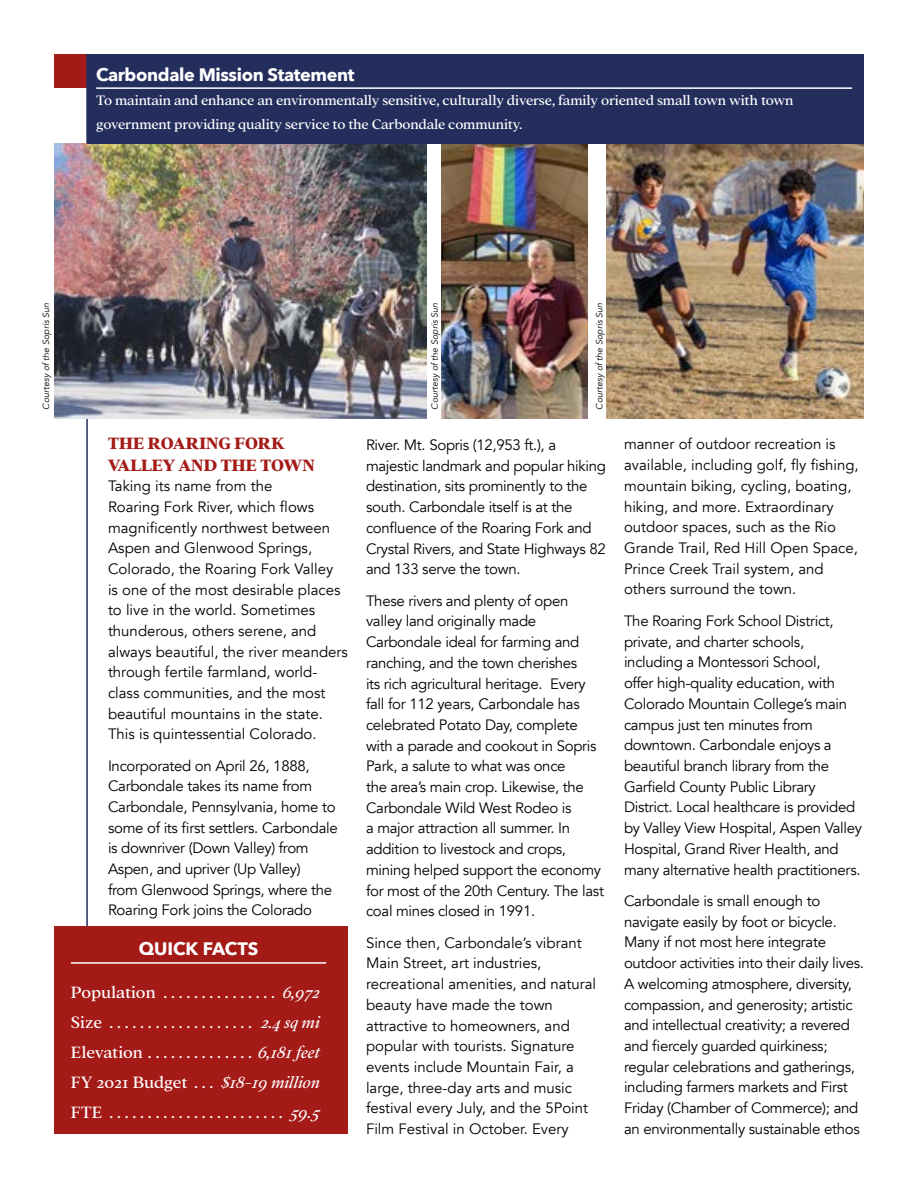
<style>
.page{position:relative;width:918px;height:1188px;background:#fff}
.page>*{position:absolute;margin:0;border:0;box-sizing:border-box;transform-origin:0 0}
.t1{font:18px/30px "Addington CF";letter-spacing:-.005em;color:#fff;text-align:justify}
.t2{font:800 18px/22px "Addington CF";letter-spacing:.01em;color:#a41a17}
.t3{font:700 18px "Avenir Next";letter-spacing:-.02em;color:#fff}
.t4{font:700 18px "Avenir Next";color:#fff}
.t5{font:15px/20.7px "Avenir";letter-spacing:-.02em;color:#000}
.t6{font:15px/20.7px "Avenir";color:#000}
.t7{font:15px/24px "Addington CF";letter-spacing:-.015em;color:#fff}
.t8{font:italic 9px "Avenir";color:#000}
.s1{font-style:italic}
</style>
<div class="page">
<div style="left:54px;top:54px;width:33px;height:33px;background:#a41a17"></div>
<hr style="left:86px;top:54px;width:2px;height:1080px;background:#242e5d">
<div style="left:54px;top:927px;width:294px;height:207px;background:#a41a17"></div>
<hr style="left:71px;top:962px;width:255px;height:2px;background:#fff">
<img style="left:54px;top:144px;width:373px;height:274px">
<img style="left:442px;top:144px;width:146px;height:274px">
<img style="left:606px;top:144px;width:258px;height:274px">
<div style="left:88px;top:54px;width:776px;height:90px;background:#242e5d"></div>
<hr style="left:96px;top:87px;width:756px;height:2px;background:#fff">
<p class="t3" style="left:96px;top:59px;width:260px">Carbondale Mission Statement</p>
<p class="t7" style="left:96px;top:88px;width:699px">To maintain and enhance an environmentally sensitive, culturally diverse, family oriented small town with town government providing quality service to the Carbondale community.</p>
<p class="t8" style="left:41px;top:410px;width:108px;rotate:-90deg">Courtesy of the Sopris Sun</p>
<p class="t8" style="left:429px;top:410px;width:108px;rotate:-90deg">Courtesy of the Sopris Sun</p>
<p class="t8" style="left:594px;top:410px;width:108px;rotate:-90deg">Courtesy of the Sopris Sun</p>
<p class="t2" style="left:108px;top:433px;width:208px">THE ROARING FORK<br>VALLEY AND THE TOWN</p>
<p class="t6" style="left:108px;top:476px;width:241px">Taking its name from the<br>Roaring Fork River, which flows magnificently northwest between<br>Aspen and Glenwood Springs,<br>Colorado, the Roaring Fork Valley<br>is one of the most desirable places to live in the world. Sometimes thunderous, others serene, and always beautiful, the river meanders through fertile farmland, world&shy;class communities, and the most beautiful mountains in the state.<br>This is quintessential Colorado.</p>
<p class="t5" style="left:108px;top:756px;width:231px">Incorporated on April 26, 1888, Carbondale takes its name from Carbondale, Pennsylvania, home to some of its first settlers. Carbondale is downriver (Down Valley) from Aspen, and upriver (Up Valley)<br>from Glenwood Springs, where the Roaring Fork joins the Colorado</p>
<p class="t4" style="left:139px;top:934px;width:121px">QUICK FACTS</p>
<p class="t1" style="left:71px;top:978px;width:251px">Population . . . . . . . . . . . . . . <span class="s1">6,972<br></span>Size . . . . . . . . . . . . . . . . . . . <span class="s1">2.4 sq mi </span>Elevation . . . . . . . . . . . . . <span class="s1">6,181 feet </span>FY 2021 Budget . . . <span class="s1">$18-19 million </span>FTE . . . . . . . . . . . . . . . . . . . . . . . <span class="s1">59.5</span></p>
<p class="t5" style="left:366px;top:435px;width:241px">River. Mt. Sopris (12,953 ft.), a majestic landmark and popular hiking destination, sits prominently to the south. Carbondale itself is at the confluence of the Roaring Fork and Crystal Rivers, and State Highways 82 and 133 serve the town.</p>
<p class="t5" style="left:366px;top:590px;width:240px">These rivers and plenty of open valley land originally made<br>Carbondale ideal for farming and ranching, and the town cherishes<br>its rich agricultural heritage. Every fall for 112 years, Carbondale has celebrated Potato Day, complete with a parade and cookout in Sopris<br>Park, a salute to what was once<br>the area’s main crop. Likewise, the<br>Carbondale Wild West Rodeo is<br>a major attraction all summer. In addition to livestock and crops, mining helped support the economy for most of the 20th Century. The last coal mines closed in 1991.</p>
<p class="t6" style="left:366px;top:932px;width:232px">Since then, Carbondale’s vibrant<br>Main Street, art industries, recreational amenities, and natural beauty have made the town attractive to homeowners, and popular with tourists. Signature events include Mountain Fair, a large, three-day arts and music festival every July, and the 5Point<br>Film Festival in October. Every</p>
<p class="t6" style="left:624px;top:434px;width:236px">manner of outdoor recreation is available, including golf, fly fishing, mountain biking, cycling, boating, hiking, and more. Extraordinary outdoor spaces, such as the Rio Grande Trail, Red Hill Open Space, Prince Creek Trail system, and others surround the town.</p>
<p class="t5" style="left:624px;top:611px;width:240px">The Roaring Fork School District, private, and charter schools, including a Montessori School,<br>offer high-quality education, with Colorado Mountain College’s main campus just ten minutes from downtown. Carbondale enjoys a beautiful branch library from the Garfield County Public Library District. Local healthcare is provided by Valley View Hospital, Aspen Valley Hospital, Grand River Health, and many alternative health practitioners.</p>
<p class="t5" style="left:624px;top:891px;width:242px">Carbondale is small enough to navigate easily by foot or bicycle.<br>Many if not most here integrate outdoor activities into their daily lives.<br>A welcoming atmosphere, diversity, compassion, and generosity; artistic and intellectual creativity; a revered and fiercely guarded quirkiness; regular celebrations and gatherings, including farmers markets and First Friday (Chamber of Commerce); and an environmentally sustainable ethos</p>
</div>
